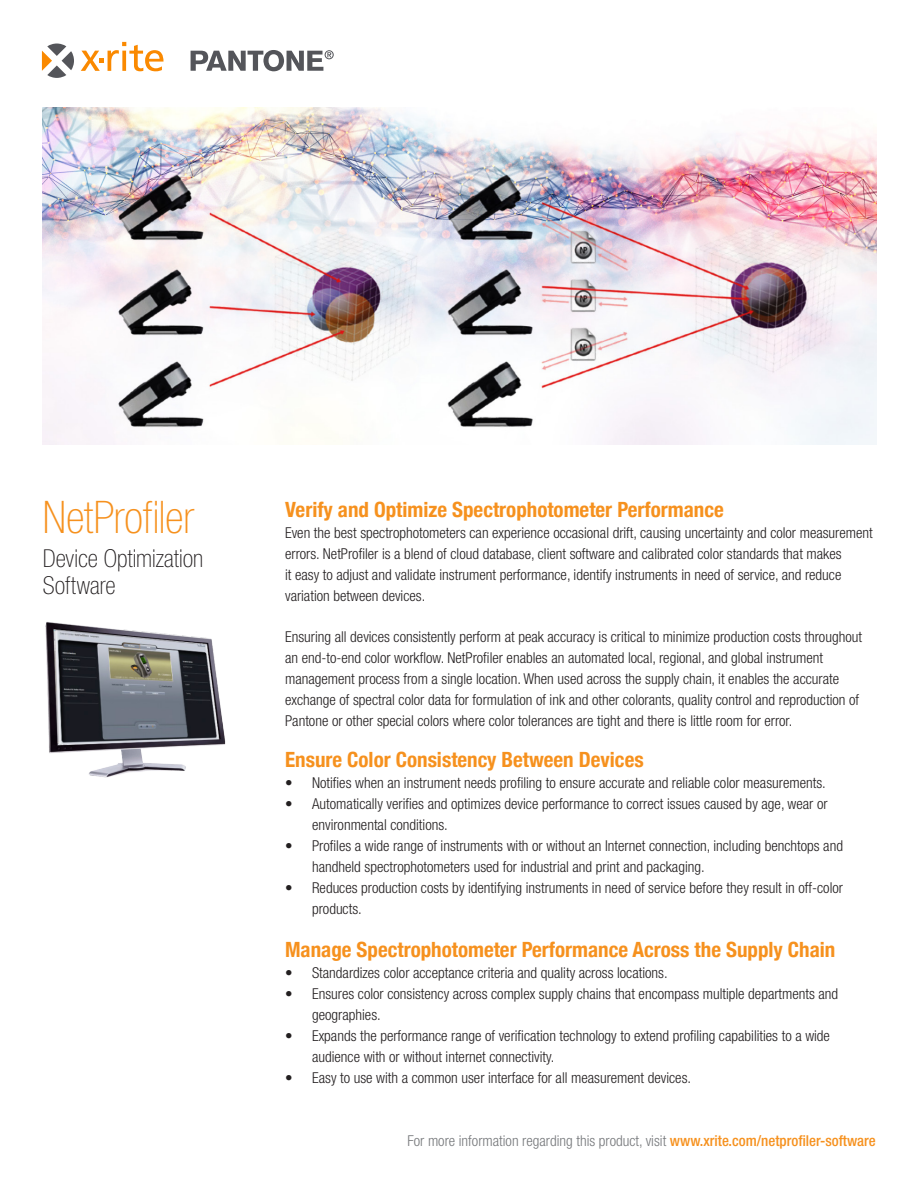
<style>
.page{position:relative;width:918px;height:1188px;background:#fff}
.page>*{position:absolute;margin:0;border:0;box-sizing:border-box;transform-origin:0 0}
.SellSheet-H1__title{font:100 condensed 45px "Helvetica Neue";letter-spacing:-.005em;color:#f6911e}
.SellSheet-H1{font:100 condensed 24.75px/27px "Helvetica Neue";color:#231f20}
.SellSheet-Body{font:700 condensed 21px "Helvetica Neue";color:#f6911e}
.SellSheet-Body-2{font:300 condensed 15px/21px "Helvetica Neue";color:#231f20}
.t1{font:300 condensed 15px "Helvetica Neue";color:#76787b}
.s1{font-weight:500;color:#f6911e}
</style>
<div class="page">
<img style="left:43px;top:107px;width:834px;height:338px">
<svg style="left:191px;top:50px;width:143px;height:21px"></svg>
<svg style="left:81px;top:42px;width:83px;height:29px"></svg>
<svg style="left:42px;top:44px;width:32px;height:34px"></svg>
<img style="left:45px;top:622px;width:181px;height:156px">
<p class="SellSheet-H1__title" style="left:43px;top:492px;width:153px">NetProfiler</p>
<p class="SellSheet-Body" style="left:285px;top:492px;width:440px">Verify and Optimize Spectrophotometer Performance</p>
<p class="SellSheet-Body-2" style="left:285px;top:522px;width:589px">Even the best spectrophotometers can experience occasional drift, causing uncertainty and color measurement errors. NetProfiler is a blend of cloud database, client software and calibrated color standards that makes<br>it easy to adjust and validate instrument performance, identify instruments in need of service, and reduce variation between devices.</p>
<p class="SellSheet-Body-2" style="left:285px;top:626px;width:578px">Ensuring all devices consistently perform at peak accuracy is critical to minimize production costs throughout an end-to-end color workflow. NetProfiler enables an automated local, regional, and global instrument management process from a single location. When used across the supply chain, it enables the accurate exchange of spectral color data for formulation of ink and other colorants, quality control and reproduction of Pantone or other special colors where color tolerances are tight and there is little room for error.</p>
<p class="SellSheet-Body" style="left:285px;top:742px;width:360px">Ensure Color Consistency Between Devices</p>
<p class="SellSheet-Body-2" style="left:285px;top:772px;width:542px">• Notifies when an instrument needs profiling to ensure accurate and reliable color measurements.</p>
<p class="SellSheet-Body-2" style="left:312px;top:793px;width:517px;text-indent:-27px">• Automatically verifies and optimizes device performance to correct issues caused by age, wear or environmental conditions.</p>
<p class="SellSheet-Body-2" style="left:312px;top:835px;width:532px;text-indent:-27px">• Profiles a wide range of instruments with or without an Internet connection, including benchtops and handheld spectrophotometers used for industrial and print and packaging.</p>
<p class="SellSheet-Body-2" style="left:312px;top:877px;width:532px;text-indent:-27px">• Reduces production costs by identifying instruments in need of service before they result in off-color products.</p>
<p class="SellSheet-Body" style="left:285px;top:932px;width:552px">Manage Spectrophotometer Performance Across the Supply Chain</p>
<p class="SellSheet-Body-2" style="left:285px;top:962px;width:384px">• Standardizes color acceptance criteria and quality across locations.</p>
<p class="SellSheet-Body-2" style="left:312px;top:983px;width:528px;text-indent:-27px">• Ensures color consistency across complex supply chains that encompass multiple departments and geographies.</p>
<p class="SellSheet-Body-2" style="left:312px;top:1025px;width:519px;text-indent:-27px">• Expands the performance range of verification technology to extend profiling capabilities to a wide audience with or without internet connectivity.</p>
<p class="SellSheet-Body-2" style="left:285px;top:1067px;width:408px">• Easy to use with a common user interface for all measurement devices.</p>
<p class="SellSheet-H1" style="left:43px;top:545px;width:162px">Device Optimization<br>Software</p>
<p class="t1" style="left:407px;top:1132px;width:470px">For more information regarding this product, visit <span class="s1">www.xrite.com/netprofiler-software</span></p>
</div>
